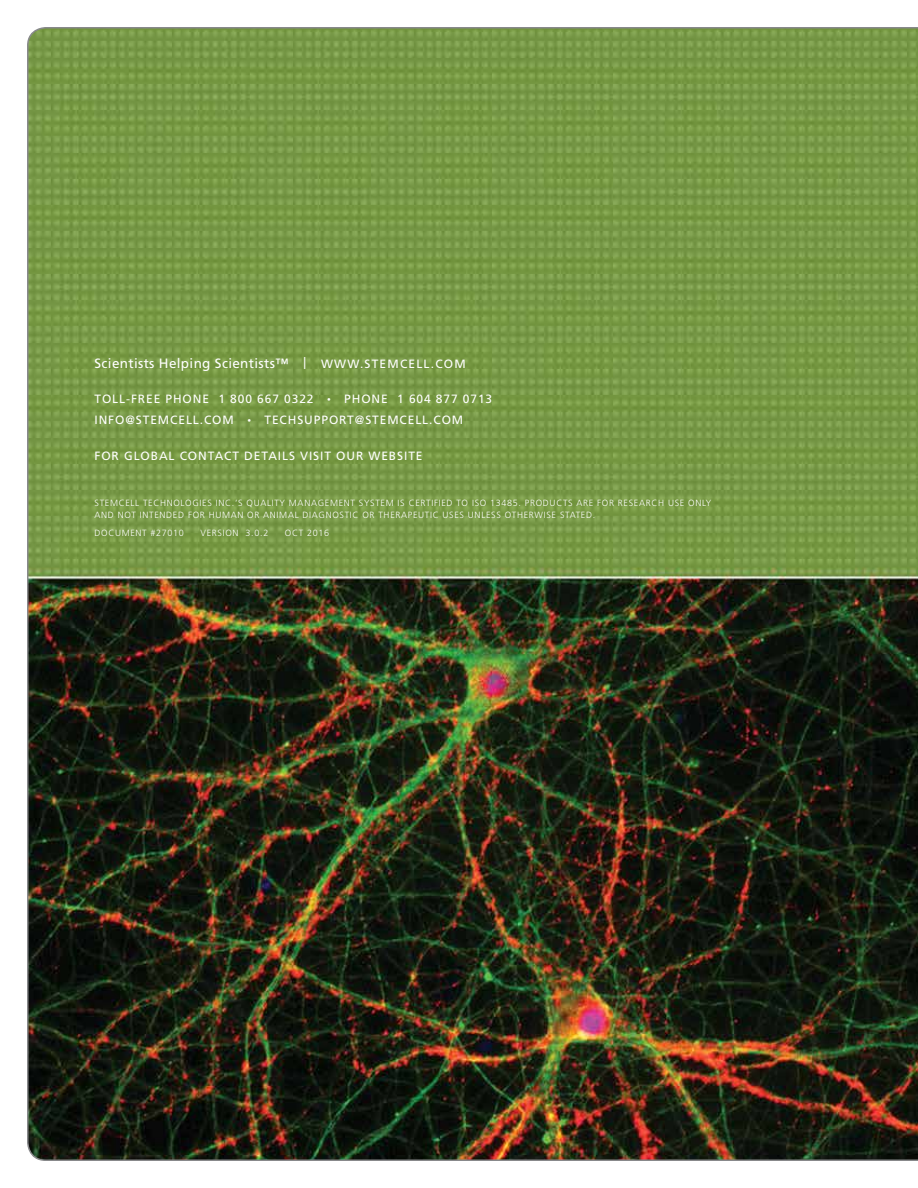
<style>
.page{position:relative;width:918px;height:1188px;background:#fff}
.page>*{position:absolute;margin:0;border:0;box-sizing:border-box;transform-origin:0 0}
.t1{font:13.5px "Frutiger LT Std";letter-spacing:.025em;color:#fff}
.t2{font:12px/21.1px "Frutiger LT Std";letter-spacing:.075em;color:#fff}
.t3{font:300 9px/12px "Frutiger LT Std";letter-spacing:.075em;color:#fff}
.s1{font-size:12px}
.s2{font-size:7.5px}
</style>
<div class="page">
<img style="left:27px;top:27px;width:891px;height:1134px">
<h1 class="t1" style="left:94px;top:355px;width:373px">Scientists Helping Scientists™ <span class="s1">| WWW.STEMCELL.COM</span></h1>
<h2 class="t2" style="left:95px;top:388px;width:399px">TOLL-FREE PHONE 1 800 667 0322 <span class="s2">•</span> PHONE 1 604 877 0713<br>INFO@STEMCELL.COM <span class="s2">•</span> TECHSUPPORT@STEMCELL.COM</h2>
<h2 class="t2" style="left:95px;top:445px;width:330px">FOR GLOBAL CONTACT DETAILS VISIT OUR WEBSITE</h2>
<p class="t3" style="left:94px;top:497px;width:618px">STEMCELL TECHNOLOGIES INC.’S QUALITY MANAGEMENT SYSTEM IS CERTIFIED TO ISO 13485. PRODUCTS ARE FOR RESEARCH USE ONLY<br>AND NOT INTENDED FOR HUMAN OR ANIMAL DIAGNOSTIC OR THERAPEUTIC USES UNLESS OTHERWISE STATED.</p>
<p class="t3" style="left:94px;top:527px;width:91px">DOCUMENT #27010</p>
<p class="t3" style="left:201px;top:527px;width:69px">VERSION 3.0.2</p>
<p class="t3" style="left:285px;top:527px;width:46px">OCT 2016</p>
</div>
